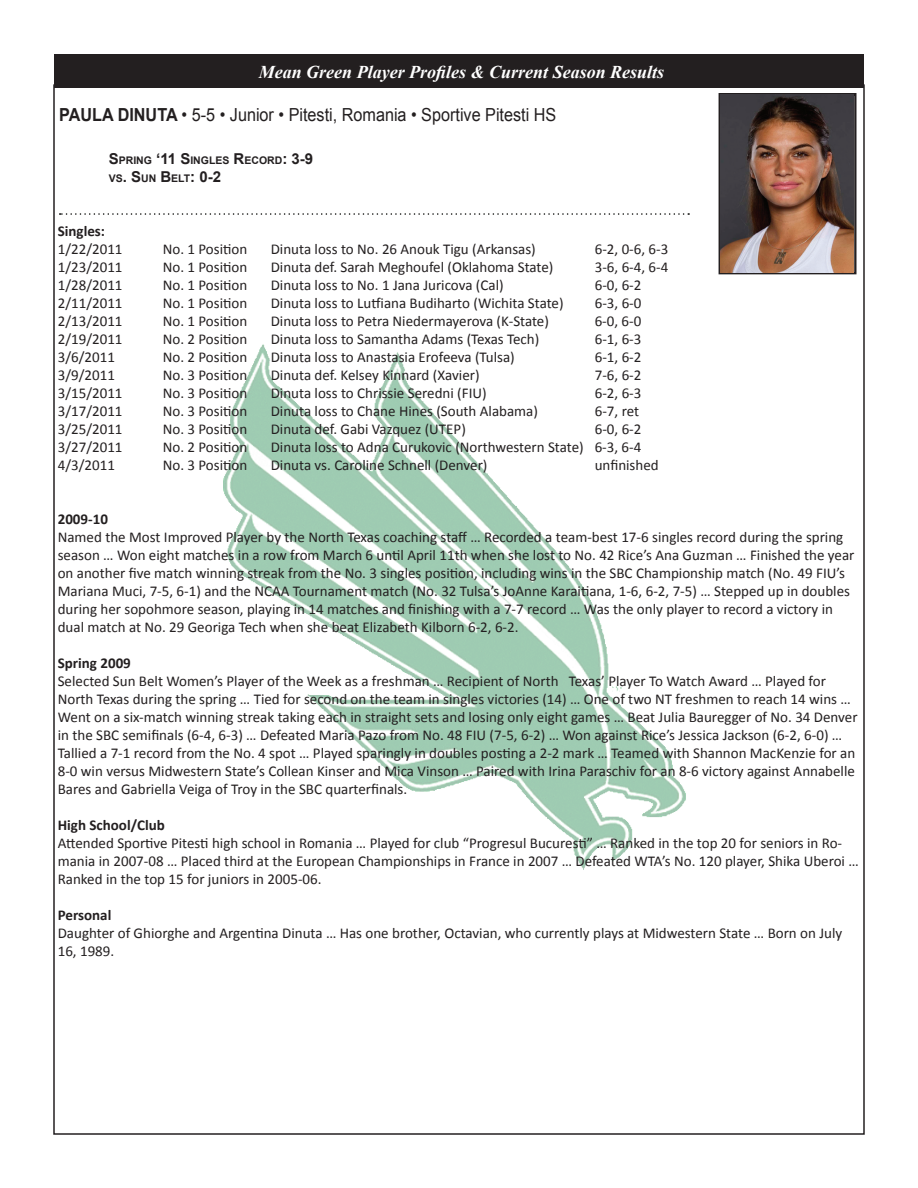
<style>
.page{position:relative;width:918px;height:1188px;background:#fff}
.page>*{position:absolute;margin:0;border:0;box-sizing:border-box;transform-origin:0 0}
.t1{font:18px "Arial";color:#231f20;scale:.9 1}
.t2{font:italic 700 18px "Times New Roman";color:#fff}
.t3{font:15px/18px "Calibri";color:#231f20}
.t4{font:700 15px "Calibri";color:#231f20}
.t5{font:700 10.5px/18px "Arial";color:#231f20}
.s1{font-weight:700}
.s2{font-size:15px}
</style>
<div class="page">
<img style="left:224px;top:344px;width:462px;height:526px">
<svg style="left:60px;top:213px;width:629px;height:2px"></svg>
<div style="left:54px;top:54px;width:810px;height:33px;background:#231f20"></div>
<svg style="left:718px;top:93px;width:139px;height:182px;background:#5d5859"></svg>
<img style="left:721px;top:95px;width:133px;height:177px">
<p class="t2" style="left:259px;top:59px;width:407px">Mean Green Player Profiles &amp; Current Season Results</p>
<p class="t1" style="left:59px;top:102px;width:554px"><span class="s1">PAULA DINUTA</span> • 5-5 • Junior • Pitesti, Romania • Sportive Pitesti HS</p>
<p class="t5" style="left:109px;top:151px;width:206px"><span class="s2">S</span>PRING <span class="s2">‘11 S</span>INGLES <span class="s2">R</span>ECORD<span class="s2">: 3-9<br></span>VS<span class="s2">. S</span>UN <span class="s2">B</span>ELT<span class="s2">: 0-2</span></p>
<p class="t4" style="left:58px;top:221px;width:49px">Singles:</p>
<p class="t3" style="left:58px;top:240px;width:66px">1/22/2011</p>
<p class="t3" style="left:163px;top:240px;width:86px">No. 1 Position</p>
<p class="t3" style="left:271px;top:240px;width:267px">Dinuta loss to No. 26 Anouk Tigu (Arkansas)</p>
<p class="t3" style="left:595px;top:240px;width:75px">6-2, 0-6, 6-3</p>
<p class="t3" style="left:58px;top:258px;width:66px">1/23/2011</p>
<p class="t3" style="left:163px;top:258px;width:86px">No. 1 Position</p>
<p class="t3" style="left:271px;top:258px;width:284px">Dinuta def. Sarah Meghoufel (Oklahoma State)</p>
<p class="t3" style="left:595px;top:258px;width:75px">3-6, 6-4, 6-4</p>
<p class="t3" style="left:58px;top:276px;width:66px">1/28/2011</p>
<p class="t3" style="left:163px;top:276px;width:86px">No. 1 Position</p>
<p class="t3" style="left:271px;top:276px;width:234px">Dinuta loss to No. 1 Jana Juricova (Cal)</p>
<p class="t3" style="left:595px;top:276px;width:48px">6-0, 6-2</p>
<p class="t3" style="left:58px;top:294px;width:66px">2/11/2011</p>
<p class="t3" style="left:163px;top:294px;width:86px">No. 1 Position</p>
<p class="t3" style="left:271px;top:294px;width:294px">Dinuta loss to Lutfiana Budiharto (Wichita State)</p>
<p class="t3" style="left:595px;top:294px;width:48px">6-3, 6-0</p>
<p class="t3" style="left:58px;top:312px;width:66px">2/13/2011</p>
<p class="t3" style="left:163px;top:312px;width:86px">No. 1 Position</p>
<p class="t3" style="left:271px;top:312px;width:280px">Dinuta loss to Petra Niedermayerova (K-State)</p>
<p class="t3" style="left:595px;top:312px;width:48px">6-0, 6-0</p>
<p class="t3" style="left:58px;top:330px;width:66px">2/19/2011</p>
<p class="t3" style="left:163px;top:330px;width:86px">No. 2 Position</p>
<p class="t3" style="left:271px;top:330px;width:270px">Dinuta loss to Samantha Adams (Texas Tech)</p>
<p class="t3" style="left:595px;top:330px;width:48px">6-1, 6-3</p>
<p class="t3" style="left:58px;top:348px;width:59px">3/6/2011</p>
<p class="t3" style="left:163px;top:348px;width:86px">No. 2 Position</p>
<p class="t3" style="left:271px;top:348px;width:246px">Dinuta loss to Anastasia Erofeeva (Tulsa)</p>
<p class="t3" style="left:595px;top:348px;width:48px">6-1, 6-2</p>
<p class="t3" style="left:58px;top:366px;width:59px">3/9/2011</p>
<p class="t3" style="left:163px;top:366px;width:86px">No. 3 Position</p>
<p class="t3" style="left:271px;top:366px;width:210px">Dinuta def. Kelsey Kinnard (Xavier)</p>
<p class="t3" style="left:595px;top:366px;width:48px">7-6, 6-2</p>
<p class="t3" style="left:58px;top:384px;width:66px">3/15/2011</p>
<p class="t3" style="left:163px;top:384px;width:86px">No. 3 Position</p>
<p class="t3" style="left:271px;top:384px;width:217px">Dinuta loss to Chrissie Seredni (FIU)</p>
<p class="t3" style="left:595px;top:384px;width:48px">6-2, 6-3</p>
<p class="t3" style="left:58px;top:402px;width:66px">3/17/2011</p>
<p class="t3" style="left:163px;top:402px;width:86px">No. 3 Position</p>
<p class="t3" style="left:271px;top:402px;width:269px">Dinuta loss to Chane Hines (South Alabama)</p>
<p class="t3" style="left:595px;top:402px;width:46px">6-7, ret</p>
<p class="t3" style="left:58px;top:420px;width:66px">3/25/2011</p>
<p class="t3" style="left:163px;top:420px;width:86px">No. 3 Position</p>
<p class="t3" style="left:271px;top:420px;width:197px">Dinuta def. Gabi Vazquez (UTEP)</p>
<p class="t3" style="left:595px;top:420px;width:48px">6-0, 6-2</p>
<p class="t3" style="left:58px;top:438px;width:66px">3/27/2011</p>
<p class="t3" style="left:163px;top:438px;width:86px">No. 2 Position</p>
<p class="t3" style="left:271px;top:438px;width:372px">Dinuta loss to Adna Curukovic (Northwestern State) 6-3, 6-4</p>
<p class="t3" style="left:58px;top:456px;width:59px">4/3/2011</p>
<p class="t3" style="left:163px;top:456px;width:86px">No. 3 Position</p>
<p class="t3" style="left:271px;top:456px;width:218px">Dinuta vs. Caroline Schnell (Denver)</p>
<p class="t3" style="left:595px;top:456px;width:66px">unfinished</p>
<p class="t4" style="left:58px;top:509px;width:52px">2009-10</p>
<p class="t3" style="left:58px;top:528px;width:798px">Named the Most Improved Player by the North Texas coaching staff … Recorded a team-best 17-6 singles record during the spring season … Won eight matches in a row from March 6 until April 11th when she lost to No. 42 Rice’s Ana Guzman … Finished the year on another five match winning streak from the No. 3 singles position, including wins in the SBC Championship match (No. 49 FIU’s Mariana Muci, 7-5, 6-1) and the NCAA Tournament match (No. 32 Tulsa’s JoAnne Karaitiana, 1-6, 6-2, 7-5) … Stepped up in doubles during her sopohmore season, playing in 14 matches and finishing with a 7-7 record … Was the only player to record a victory in dual match at No. 29 Georiga Tech when she beat Elizabeth Kilborn 6-2, 6-2.</p>
<p class="t4" style="left:58px;top:653px;width:75px">Spring 2009</p>
<p class="t3" style="left:58px;top:672px;width:801px">Selected Sun Belt Women’s Player of the Week as a freshman … Recipient of North Texas’ Player To Watch Award … Played for North Texas during the spring … Tied for second on the team in singles victories (14) … One of two NT freshmen to reach 14 wins … Went on a six-match winning streak taking each in straight sets and losing only eight games … Beat Julia Bauregger of No. 34 Denver in the SBC semifinals (6-4, 6-3) … Defeated Maria Pazo from No. 48 FIU (7-5, 6-2) … Won against Rice’s Jessica Jackson (6-2, 6-0) … Tallied a 7-1 record from the No. 4 spot … Played sparingly in doubles posting a 2-2 mark … Teamed with Shannon MacKenzie for an 8-0 win versus Midwestern State’s Collean Kinser and Mica Vinson … Paired with Irina Paraschiv for an 8-6 victory against Annabelle Bares and Gabriella Veiga of Troy in the SBC quarterfinals.</p>
<p class="t4" style="left:58px;top:815px;width:109px">High School/Club</p>
<p class="t3" style="left:58px;top:834px;width:803px">Attended Sportive Pitesti high school in Romania … Played for club “Progresul Bucuresti” … Ranked in the top 20 for seniors in Ro&shy;mania in 2007-08 … Placed third at the European Championships in France in 2007 … Defeated WTA’s No. 120 player, Shika Uberoi …<br>Ranked in the top 15 for juniors in 2005-06.</p>
<p class="t4" style="left:58px;top:905px;width:55px">Personal</p>
<p class="t3" style="left:58px;top:924px;width:786px">Daughter of Ghiorghe and Argentina Dinuta … Has one brother, Octavian, who currently plays at Midwestern State … Born on July<br>16, 1989.</p>
</div>
